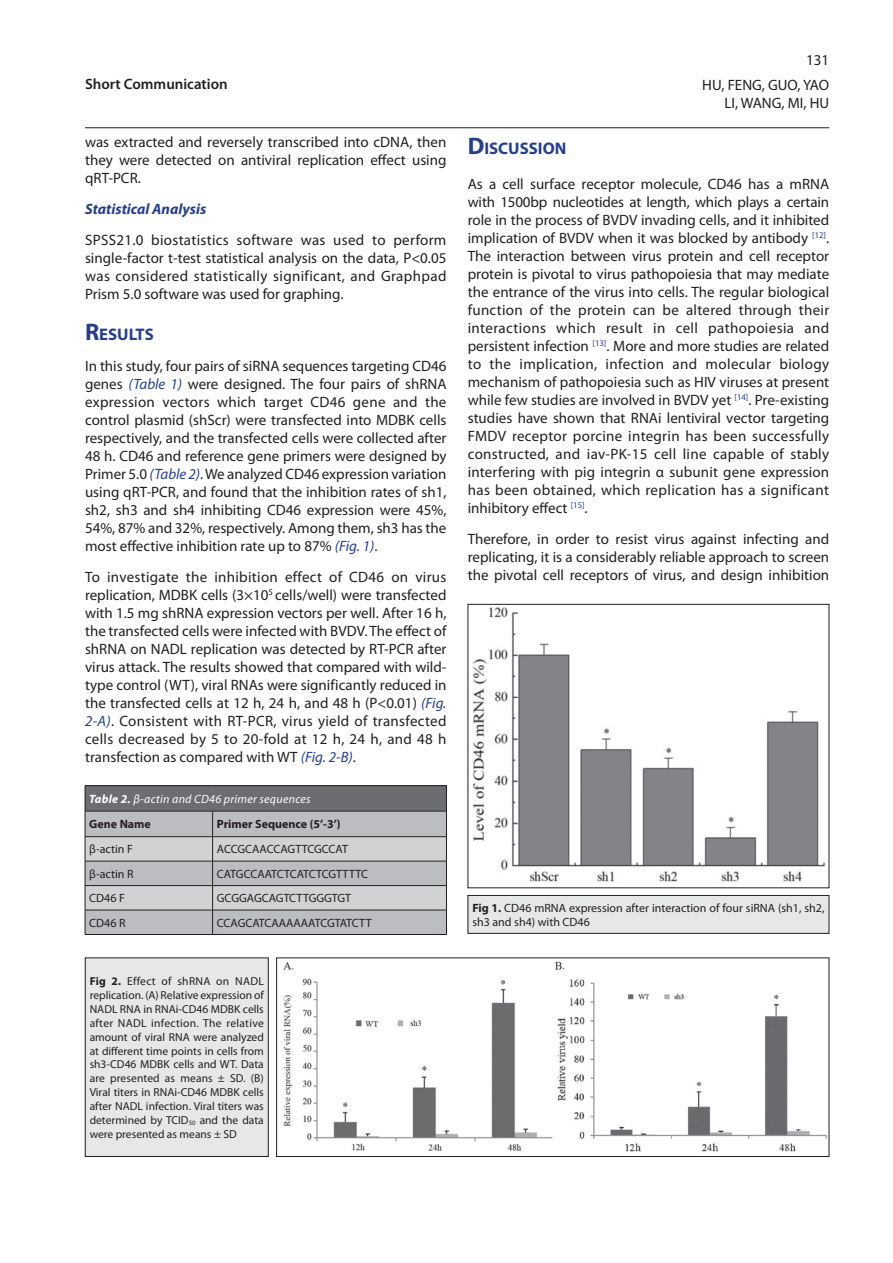
<style>
.page{position:relative;width:893px;height:1263px;background:#fff}
.page>*{position:absolute;margin:0;border:0;box-sizing:border-box;transform-origin:0 0}
.t1{font:700 16.8px "Myriad Pro";color:#253f8e}
.t2{font:15px/18px "Myriad Pro";color:#231f20;text-align:justify}
.t3{font:italic 700 15px "Myriad Pro";color:#253f8e}
.t4{font:600 15px "Myriad Pro";color:#231f20}
.t5{font:12px/14.4px "Myriad Pro";color:#231f20}
.t6{font:italic 12px/25.5px "Myriad Pro";letter-spacing:.02em;color:#fff}
.t7{font:700 12px "Myriad Pro";color:#231f20}
.t8{font:11.55px/13.8px "Myriad Pro";color:#231f20;text-align:justify}
.s1{font-size:24px}
.s2{font-style:italic;color:#253f8e}
.s3{font-weight:700}
.s4{font-weight:700;font-style:normal;color:#231f20}
.s5{font-size:6.75px}
</style>
<div class="page">
<hr style="left:85px;top:127px;width:744px;height:1px;background:#231f20">
<hr style="left:85px;top:785px;width:128px;height:1px;background:#231f20">
<hr style="left:213px;top:785px;width:234px;height:1px;background:#231f20">
<svg style="left:85px;top:786px;width:362px;height:148px;background:#afafb2"></svg>
<hr style="left:85px;top:934px;width:128px;height:1px;background:#231f20">
<hr style="left:213px;top:934px;width:234px;height:1px;background:#231f20">
<img style="left:472px;top:607px;width:353px;height:275px">
<img style="left:283px;top:961px;width:544px;height:191px">
<div style="left:276px;top:958px;width:553px;height:199px;border:1px solid #231f20"></div>
<div style="left:468px;top:895px;width:361px;height:38px;background:#e6e7e9"></div>
<div style="left:468px;top:895px;width:361px;height:38px;border:1px solid #231f20"></div>
<div style="left:85px;top:958px;width:183px;height:198px;background:#e6e7e9"></div>
<div style="left:85px;top:958px;width:183px;height:199px;border:1px solid #231f20"></div>
<p class="t4" style="left:85px;top:74px;width:144px">Short Communication</p>
<p class="t2" style="left:85px;top:133px;width:363px">was extracted and reversely transcribed into cDNA, then they were detected on antiviral replication effect using qRT-PCR.</p>
<p class="t3" style="left:85px;top:199px;width:123px">Statistical Analysis</p>
<p class="t2" style="left:85px;top:231px;width:363px">SPSS21.0 biostatistics software was used to perform single-factor t-test statistical analysis on the data, P&lt;0.05 was considered statistically significant, and Graphpad Prism 5.0 software was used for graphing.</p>
<p class="t1" style="left:85px;top:325px;width:70px"><span class="s1">R</span>ESULTS</p>
<p class="t2" style="left:85px;top:357px;width:363px">In this study, four pairs of siRNA sequences targeting CD46 genes <span class="s2">(Table 1)</span> were designed. The four pairs of shRNA expression vectors which target CD46 gene and the control plasmid (shScr) were transfected into MDBK cells respectively, and the transfected cells were collected after 48 h. CD46 and reference gene primers were designed by Primer 5.0 <span class="s2">(Table 2)</span>. We analyzed CD46 expression variation using qRT-PCR, and found that the inhibition rates of sh1, sh2, sh3 and sh4 inhibiting CD46 expression were 45%, 54%, 87% and 32%, respectively. Among them, sh3 has the most effective inhibition rate up to 87% <span class="s2">(Fig. 1)</span>.</p>
<p class="t2" style="left:85px;top:568px;width:363px">To investigate the inhibition effect of CD46 on virus replication, MDBK cells (3×10<sup>5</sup> cells/well) were transfected with 1.5 mg shRNA expression vectors per well. After 16 h, the transfected cells were infected with BVDV. The effect of shRNA on NADL replication was detected by RT-PCR after virus attack. The results showed that compared with wild&shy;type control (WT), viral RNAs were significantly reduced in the transfected cells at 12 h, 24 h, and 48 h (P&lt;0.01) <span class="s2">(Fig.<br>2-A)</span>. Consistent with RT-PCR, virus yield of transfected cells decreased by 5 to 20-fold at 12 h, 24 h, and 48 h transfection as compared with WT <span class="s2">(Fig. 2-B)</span>.</p>
<p class="t6" style="left:89px;top:786px;width:223px"><span class="s3">Table 2.</span> β-actin and CD46 primer sequences<br><span class="s4">Gene Name</span></p>
<p class="t7" style="left:217px;top:818px;width:125px">Primer Sequence (5’-3’)</p>
<p class="t5" style="left:89px;top:842px;width:45px">β-actin F</p>
<p class="t5" style="left:217px;top:842px;width:133px">ACCGCAACCAGTTCGCCAT</p>
<p class="t5" style="left:89px;top:866px;width:46px">β-actin R</p>
<p class="t5" style="left:217px;top:866px;width:153px">CATGCCAATCTCATCTCGTTTTC</p>
<p class="t5" style="left:89px;top:891px;width:37px">CD46 F</p>
<p class="t5" style="left:217px;top:891px;width:136px">GCGGAGCAGTCTTGGGTGT</p>
<p class="t5" style="left:89px;top:915px;width:38px">CD46 R</p>
<p class="t5" style="left:217px;top:915px;width:156px">CCAGCATCAAAAAATCGTATCTT</p>
<p class="t8" style="left:90px;top:974px;width:176px"><span class="s3">Fi g 2.</span> Effect of shRNA on NADL replication. (A) Relative expression of NADL RNA in RNAi-CD46 MDBK cells after NADL infection. The relative amount of viral RNA were analyzed at different time points in cells from sh3-CD46 MDBK cells and WT. Data are presented as means ± SD. (B )<br>Viral titers in RNAi-CD46 MDBK cells after NADL infection. Viral titers was determined by TCID<span class="s5">50</span> and the data were presented as means ± SD</p>
<p class="t2" style="left:702px;top:47px;width:128px;line-height:25px;text-align:right">131<br>HU, FENG, GUO, YAO</p>
<p class="t2" style="left:724px;top:94px;width:106px">LI, WANG, MI, HU</p>
<p class="t1" style="left:468px;top:139px;width:100px"><span class="s1">D</span>ISCUSSION</p>
<p class="t2" style="left:468px;top:175px;width:363px">As a cell surface receptor molecule, CD46 has a mRNA with 1500bp nucleotides at length, which plays a certain role in the process of BVDV invading cells, and it inhibited implication of BVDV when it was blocked by antibody <sup>[12]</sup>.<br>The interaction between virus protein and cell receptor protein is pivotal to virus pathopoiesia that may mediate the entrance of the virus into cells. The regular biological function of the protein can be altered through their interactions which result in cell pathopoiesia and persistent infection <sup>[13]</sup>. More and more studies are related to the implication, infection and molecular biology mechanism of pathopoiesia such as HIV viruses at present while few studies are involved in BVDV yet <sup>[14]</sup>. Pre-existing studies have shown that RNAi lentiviral vector targeting FMDV receptor porcine integrin has been successfully constructed, and iav-PK-15 cell line capable of stably interfering with pig integrin α subunit gene expression has been obtained, which replication has a significant inhibitory effect <sup>[15]</sup>.</p>
<p class="t2" style="left:468px;top:530px;width:363px">Therefore, in order to resist virus against infecting and replicating, it is a considerably reliable approach to screen the pivotal cell receptors of virus, and design inhibition</p>
<p class="t5" style="left:472px;top:900px;width:354px"><span class="s3">Fig 1.</span> CD46 mRNA expression after interaction of four siRNA (sh1, sh2, sh3 and sh4) with CD46</p>
</div>
